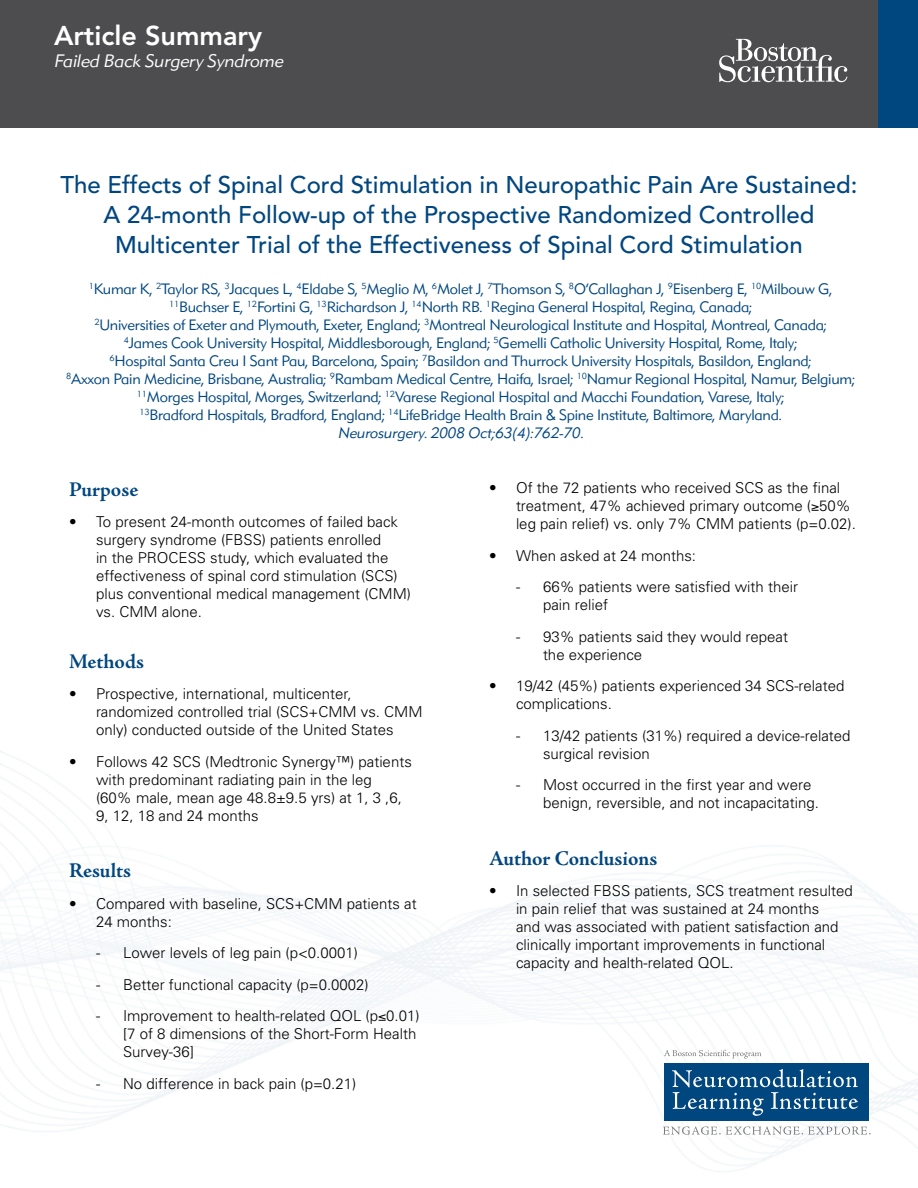
<style>
.page{position:relative;width:918px;height:1188px;background:#fff}
.page>*{position:absolute;margin:0;border:0;box-sizing:border-box;transform-origin:0 0}
.t1{font:800 27px "Avenir";color:#fff}
.t2{font:500 24px/30px "Avenir";color:#00467f;text-align:center}
.t3{font:700 21px "Adobe Jenson Pro";letter-spacing:-.005em;color:#00467f}
.t4{font:italic 300 18px "DH Sans";color:#fff}
.t5{font:300 15px/18px "Univers";color:#000}
.t6{font:300 15px/18px "DH Sans";letter-spacing:-.015em;color:#00467f;text-align:center}
.s1{font-style:italic}
</style>
<div class="page">
<img style="left:0;top:751px;width:918px;height:419px">
<div style="left:0;top:0;width:918px;height:128px;background:#4d4d4f"></div>
<svg style="left:719px;top:39px;width:128px;height:43px"></svg>
<div style="left:878px;top:0;width:40px;height:128px;background:#00467f"></div>
<div style="left:664px;top:1063px;width:204px;height:57px;background:#00467f"></div>
<svg style="left:672px;top:1069px;width:186px;height:47px"></svg>
<svg style="left:663px;top:1127px;width:208px;height:8px"></svg>
<svg style="left:664px;top:1050px;width:97px;height:9px"></svg>
<h1 class="t1" style="left:54px;top:20px;width:210px">Article Summary</h1>
<p class="t4" style="left:54px;top:49px;width:231px">Failed Back Surgery Syndrome</p>
<h2 class="t2" style="left:60px;top:170px;width:799px">The Effects of Spinal Cord Stimulation in Neuropathic Pain Are Sustained:<br>A 24-month Follow-up of the Prospective Randomized Controlled<br>Multicenter Trial of the Effectiveness of Spinal Cord Stimulation</h2>
<p class="t6" style="left:66px;top:280px;width:790px"><sup>1</sup>Kumar K, <sup>2</sup>Taylor RS, <sup>3</sup>Jacques L, <sup>4</sup>Eldabe S, <sup>5</sup>Meglio M, <sup>6</sup>Molet J, <sup>7</sup>Thomson S, <sup>8</sup>O’Callaghan J, <sup>9</sup>Eisenberg E, <sup>10</sup>Milbouw G, <sup>11</sup>Buchser E, <sup>12</sup>Fortini G, <sup>13</sup>Richardson J, <sup>14</sup>North RB. <sup>1</sup>Regina General Hospital, Regina, Canada;<br><sup>2</sup>Universities of Exeter and Plymouth, Exeter, England; <sup>3</sup>Montreal Neurological Institute and Hospital, Montreal, Canada;<br><sup>4</sup>James Cook University Hospital, Middlesborough, England; <sup>5</sup>Gemelli Catholic University Hospital, Rome, Italy;<br><sup>6</sup>Hospital Santa Creu I Sant Pau, Barcelona, Spain; <sup>7</sup>Basildon and Thurrock University Hospitals, Basildon, England;<br><sup>8</sup>Axxon Pain Medicine, Brisbane, Australia; <sup>9</sup>Rambam Medical Centre, Haifa, Israel; <sup>10</sup>Namur Regional Hospital, Namur, Belgium; <sup>11</sup>Morges Hospital, Morges, Switzerland; <sup>12</sup>Varese Regional Hospital and Macchi Foundation, Varese, Italy;<br><sup>13</sup>Bradford Hospitals, Bradford, England; <sup>14</sup>LifeBridge Health Brain &amp; Spine Institute, Baltimore, Maryland.<br><span class="s1">Neurosurgery. 2008 Oct;63(4):762-70.</span></p>
<h3 class="t3" style="left:69px;top:477px;width:71px">Purpose</h3>
<p class="t5" style="left:96px;top:512px;width:317px;text-indent:-27px">• To present 24-month outcomes of failed back surgery syndrome (FBSS) patients enrolled<br>in the PROCESS study, which evaluated the effectiveness of spinal cord stimulation (SCS) plus conventional medical management (CMM) vs. CMM alone.</p>
<h3 class="t3" style="left:69px;top:649px;width:77px">Methods</h3>
<p class="t5" style="left:96px;top:684px;width:328px;text-indent:-27px">• Prospective, international, multicenter, randomized controlled trial (SCS+CMM vs. CMM only) conducted outside of the United States</p>
<p class="t5" style="left:96px;top:752px;width:317px;text-indent:-27px">• Follows 42 SCS (Medtronic Synergy™) patients with predominant radiating pain in the leg<br>(60% male, mean age 48.8±9.5 yrs) at 1, 3 ,6, 9, 12, 18 and 24 months</p>
<h3 class="t3" style="left:69px;top:859px;width:64px">Results</h3>
<p class="t5" style="left:96px;top:894px;width:322px;text-indent:-27px">• Compared with baseline, SCS+CMM patients at<br>24 months:</p>
<p class="t5" style="left:96px;top:943px;width:264px">- Lower levels of leg pain (p&lt;0.0001)</p>
<p class="t5" style="left:96px;top:975px;width:274px">- Better functional capacity (p=0.0002)</p>
<p class="t5" style="left:123px;top:1006px;width:298px;text-indent:-27px">- Improvement to health-related QOL (p≤0.01) [7 of 8 dimensions of the Short-Form Health<br>Survey-36]</p>
<p class="t5" style="left:96px;top:1074px;width:262px">- No difference in back pain (p=0.21)</p>
<p class="t5" style="left:516px;top:478px;width:342px;text-indent:-27px">• Of the 72 patients who received SCS as the final treatment, 47% achieved primary outcome (≥50% leg pain relief) vs. only 7% CMM patients (p=0.02).</p>
<p class="t5" style="left:489px;top:546px;width:209px">• When asked at 24 months:</p>
<p class="t5" style="left:543px;top:577px;width:257px;text-indent:-27px">- 66% patients were satisfied with their pain relief</p>
<p class="t5" style="left:543px;top:627px;width:247px;text-indent:-27px">- 93% patients said they would repeat the experience</p>
<p class="t5" style="left:516px;top:676px;width:330px;text-indent:-27px">• 19/42 (45%) patients experienced 34 SCS-related complications.</p>
<p class="t5" style="left:543px;top:726px;width:309px;text-indent:-27px">- 13/42 patients (31%) required a device-related surgical revision</p>
<p class="t5" style="left:543px;top:775px;width:277px;text-indent:-27px">- Most occurred in the first year and were benign, reversible, and not incapacitating.</p>
<h3 class="t3" style="left:489px;top:846px;width:170px">Author Conclusions</h3>
<p class="t5" style="left:516px;top:882px;width:338px;text-indent:-27px">• In selected FBSS patients, SCS treatment resulted in pain relief that was sustained at 24 months<br>and was associated with patient satisfaction and clinically important improvements in functional capacity and health-related QOL.</p>
</div>
